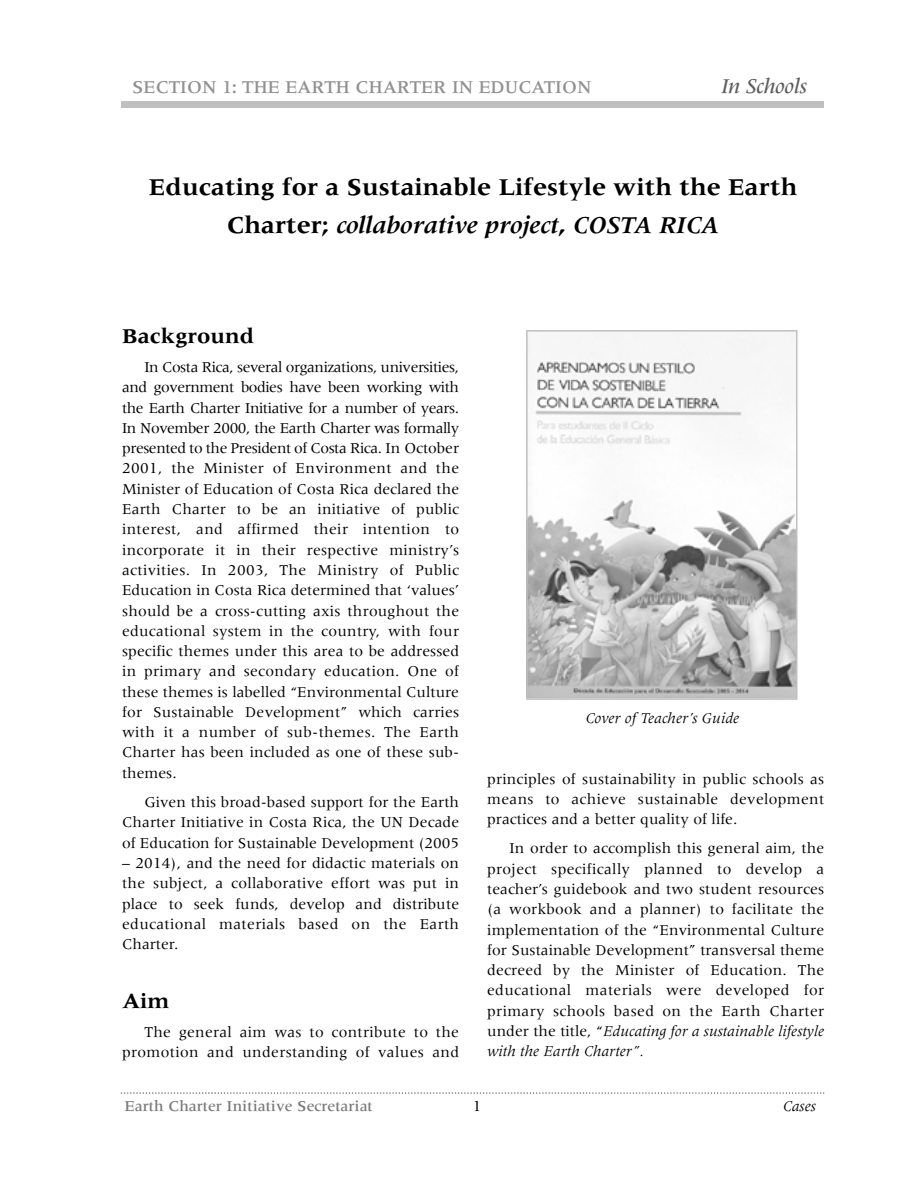
<style>
.page{position:relative;width:918px;height:1188px;background:#fff}
.page>*{position:absolute;margin:0;border:0;box-sizing:border-box;transform-origin:0 0}
.t1{font:700 24.9px/37.5px "Meridien";color:#000;text-align:center}
.t2{font:700 21.9px "Meridien";color:#000}
.t3{font:italic 500 21.9px "Meridien";letter-spacing:-.015em;color:#5e5e5e}
.t4{font:500 18.75px "Meridien";letter-spacing:-.015em;color:#919191}
.t5{font:15.6px/20.2px "Meridien";letter-spacing:.02em;color:#000;text-align:justify}
.t6{font:500 15.6px "Meridien";color:#797979}
.t7{font:italic 15.6px "Meridien";color:#000}
.s1{font-style:italic}
</style>
<div class="page">
<svg style="left:121px;top:1092px;width:703px;height:2px"></svg>
<div style="left:121px;top:102px;width:703px;height:6px;background:#bfbfbf"></div>
<svg style="left:526px;top:330px;width:271px;height:370px"></svg>
<p class="t4" style="left:132px;top:79px;width:461px">SECTION 1: THE EARTH CHARTER IN EDUCAT IO N</p>
<h2 class="t3" style="left:721px;top:77px;width:87px">In Schools</h2>
<h1 class="t1" style="left:149px;top:170px;width:650px">Educating for a Sustainable Lifestyle with the Earth<br>Charter; <span class="s1">collaborative project</span>, <span class="s1">COSTA RICA</span></h1>
<h2 class="t2" style="left:122px;top:327px;width:134px">Background</h2>
<p class="t5" style="left:122px;top:358px;width:339px;text-indent:22px">In Costa Rica, several organizations, universities, and government bodies have been working with the Earth Charter Initiative for a number of years.<br>In November 2000, the Earth Charter was form a lly p resented to the President of Costa Rica. In October 2001, the Minister of Environment and the Minister of Education of Costa Rica declared the E a rth Charter to be an initiative of public in te rest, and affirmed their intention to incorporate it in their respective ministry ’s activities. In 2003, The Ministry of Public Education in Costa Rica determined that ‘values’ should be a cross-cutting axis throughout the educational system in the country, with four specific themes under this area to be addressed in primary and secondary education. One of these themes is labelled “Environmental Culture for Sustainable Development” which carr ie s with it a number of sub-themes. The Earth Charter has been included as one of these sub&shy;themes.</p>
<p class="t5" style="left:122px;top:793px;width:339px;text-indent:22px">Given this broad-based support for the Earth Charter Initiative in Costa Rica, the UN Decade of Education for Sustainable Development (2005</p>
<p class="t5" style="left:122px;top:854px;width:339px">– 2014), and the need for didactic materials on the subject, a collaborative effort was put in place to seek funds, develop and distribute educational materials based on the Earth Charter.</p>
<h2 class="t2" style="left:122px;top:992px;width:49px">Aim</h2>
<p class="t5" style="left:122px;top:1023px;width:339px;text-align:right">The general aim was to contribute to the promotion and understanding of values and</p>
<p class="t7" style="left:586px;top:712px;width:155px">Cover of Teacher’s Guide</p>
<p class="t5" style="left:487px;top:770px;width:339px">principles of sustainability in public schools as means to achieve sustainable development practices and a better quality of life.</p>
<p class="t5" style="left:487px;top:840px;width:339px;text-indent:22px">In order to accomplish this general aim, the p roject specifically planned to develop a teacher’s guidebook and two student resources (a workbook and a planner) to facilitate the implementation of the “Environmental Culture for Sustainable Development” transversal theme d e c reed by the Minister of Education. The educational materials were developed for primary schools based on the Earth Charter under the title, “<span class="s1">Educating for a sustainable lifestyle with the Earth Charter”.</span></p>
<p class="t6" style="left:124px;top:1100px;width:250px">Earth Charter Initiative Secretariat</p>
<p class="t5" style="left:473px;top:1097px;width:10px">1</p>
</div>
